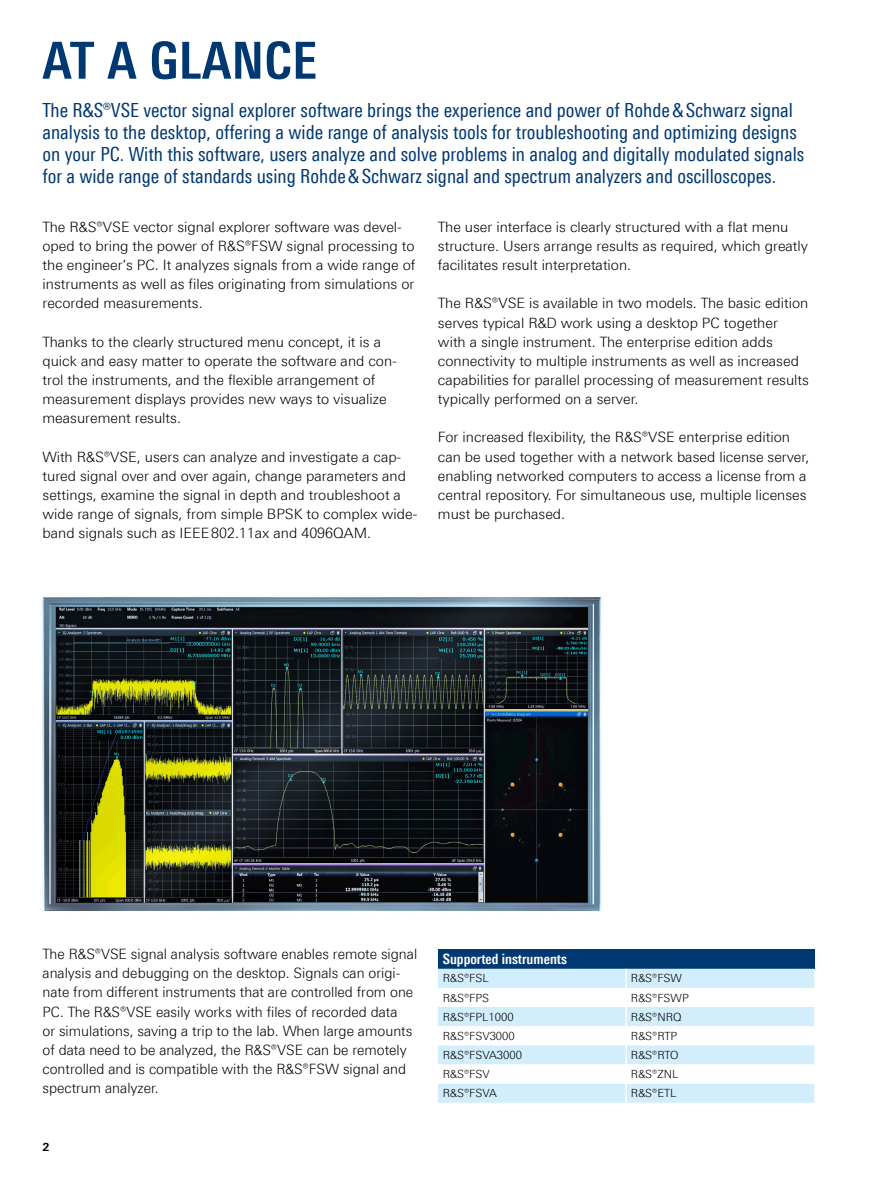
<style>
.page{position:relative;width:893px;height:1191px;background:#fff}
.page>*{position:absolute;margin:0;border:0;box-sizing:border-box;transform-origin:0 0}
.Seiten_Headline_34Pt{font:700 51px "Linotype Univers 620 Cn";letter-spacing:.01em;color:#003872}
.Teaser{font:19.5px/22px "Linotype Univers 420 Cn";color:#003872}
.Haupttext{font:300 14.25px/19.2px "Linotype Univers 330";color:#000}
.Tabellenueberschrift{font:700 14.25px "Linotype Univers 620 Cn";color:#fff}
.Tabelletext{font:300 11.25px "Linotype Univers 330";color:#000}
.t1{font:700 11.25px "Linotype Univers 630";color:#000}
</style>
<div class="page">
<img style="left:42px;top:596px;width:559px;height:315px">
<div style="left:438px;top:949px;width:376px;height:19px;background:#003872"></div>
<div style="left:438px;top:968px;width:376px;height:20px;background:#d2edfc"></div>
<hr style="left:625px;top:968px;width:2px;height:20px;background:#fff">
<svg style="left:438px;top:1007px;width:376px;height:95px"></svg>
<p class="Seiten_Headline_34Pt" style="left:43px;top:30px;width:276px">AT A GLANCE</p>
<p class="Teaser" style="left:43px;top:99px;width:763px">The R&amp;S®VSE vector signal explorer software brings the experience and power of Rohde&amp;Schwarz signal analysis to the desktop, offering a wide range of analysis tools for troubleshooting and optimizing designs on your PC. With this software, users analyze and solve problems in analog and digitally modulated signals for a wide range of standards using Rohde&amp;Schwarz signal and spectrum analyzers and oscilloscopes.</p>
<p class="Haupttext" style="left:43px;top:217px;width:374px">The R&amp;S®VSE vector signal explorer software was devel&shy;oped to bring the power of R&amp;S®FSW signal processing to the engineer’s PC. It analyzes signals from a wide range of instruments as well as files originating from simulations or recorded measurements.</p>
<p class="Haupttext" style="left:43px;top:332px;width:356px">Thanks to the clearly structured menu concept, it is a quick and easy matter to operate the software and con&shy;trol the instruments, and the flexible arrangement of measurement displays provides new ways to visualize measurement results.</p>
<p class="Haupttext" style="left:43px;top:447px;width:376px">With R&amp;S®VSE, users can analyze and investigate a cap&shy;tured signal over and over again, change parameters and settings, examine the signal in depth and troubleshoot a wide range of signals, from simple BPSK to complex wide&shy;band signals such as IEEE802.11ax and 4096QAM.</p>
<p class="Haupttext" style="left:438px;top:217px;width:372px">The user interface is clearly structured with a flat menu structure. Users arrange results as required, which greatly facilitates result interpretation.</p>
<p class="Haupttext" style="left:438px;top:293px;width:372px">The R&amp;S®VSE is available in two models. The basic edition serves typical R&amp;D work using a desktop PC together with a single instrument. The enterprise edition adds connectivity to multiple instruments as well as increased capabilities for parallel processing of measurement results typically performed on a server.</p>
<p class="Haupttext" style="left:438px;top:427px;width:373px">For increased flexibility, the ¸VSE enterprise edition can be used together with a network based license server, enabling networked computers to access a license from a central repository. For simultaneous use, multiple licenses must be purchased.</p>
<p class="Haupttext" style="left:43px;top:944px;width:376px">The R&amp;S®VSE signal analysis software enables remote signal analysis and debugging on the desktop. Signals can origi&shy;nate from different instruments that are controlled from one PC. The R&amp;S®VSE easily works with files of recorded data<br>or simulations, saving a trip to the lab. When large amounts of data need to be analyzed, the R&amp;S®VSE can be remotely controlled and is compatible with the R&amp;S®FSW signal and spectrum analyzer.</p>
<p class="Tabellenueberschrift" style="left:443px;top:950px;width:126px">Supported instruments</p>
<p class="Tabelletext" style="left:443px;top:971px;width:47px">R&amp;S®FSL</p>
<p class="Tabelletext" style="left:631px;top:971px;width:53px">R&amp;S®FSW</p>
<p class="Tabelletext" style="left:443px;top:991px;width:48px">R&amp;S®FPS</p>
<p class="Tabelletext" style="left:631px;top:991px;width:59px">R&amp;S®FSWP</p>
<p class="Tabelletext" style="left:443px;top:1010px;width:72px">R&amp;S®FPL1000</p>
<p class="Tabelletext" style="left:631px;top:1010px;width:52px">R&amp;S®NRQ</p>
<p class="Tabelletext" style="left:443px;top:1029px;width:74px">R&amp;S®FSV3000</p>
<p class="Tabelletext" style="left:631px;top:1029px;width:48px">R&amp;S®RTP</p>
<p class="Tabelletext" style="left:443px;top:1048px;width:81px">R&amp;S®FSVA3000</p>
<p class="Tabelletext" style="left:631px;top:1048px;width:49px">R&amp;S®RTO</p>
<p class="Tabelletext" style="left:443px;top:1067px;width:48px">R&amp;S®FSV</p>
<p class="Tabelletext" style="left:631px;top:1067px;width:49px">R&amp;S®ZNL</p>
<p class="Tabelletext" style="left:443px;top:1086px;width:56px">R&amp;S®FSVA</p>
<p class="Tabelletext" style="left:631px;top:1086px;width:47px">R&amp;S®ETL</p>
<p class="t1" style="left:43px;top:1139px;width:9px">2</p>
</div>
